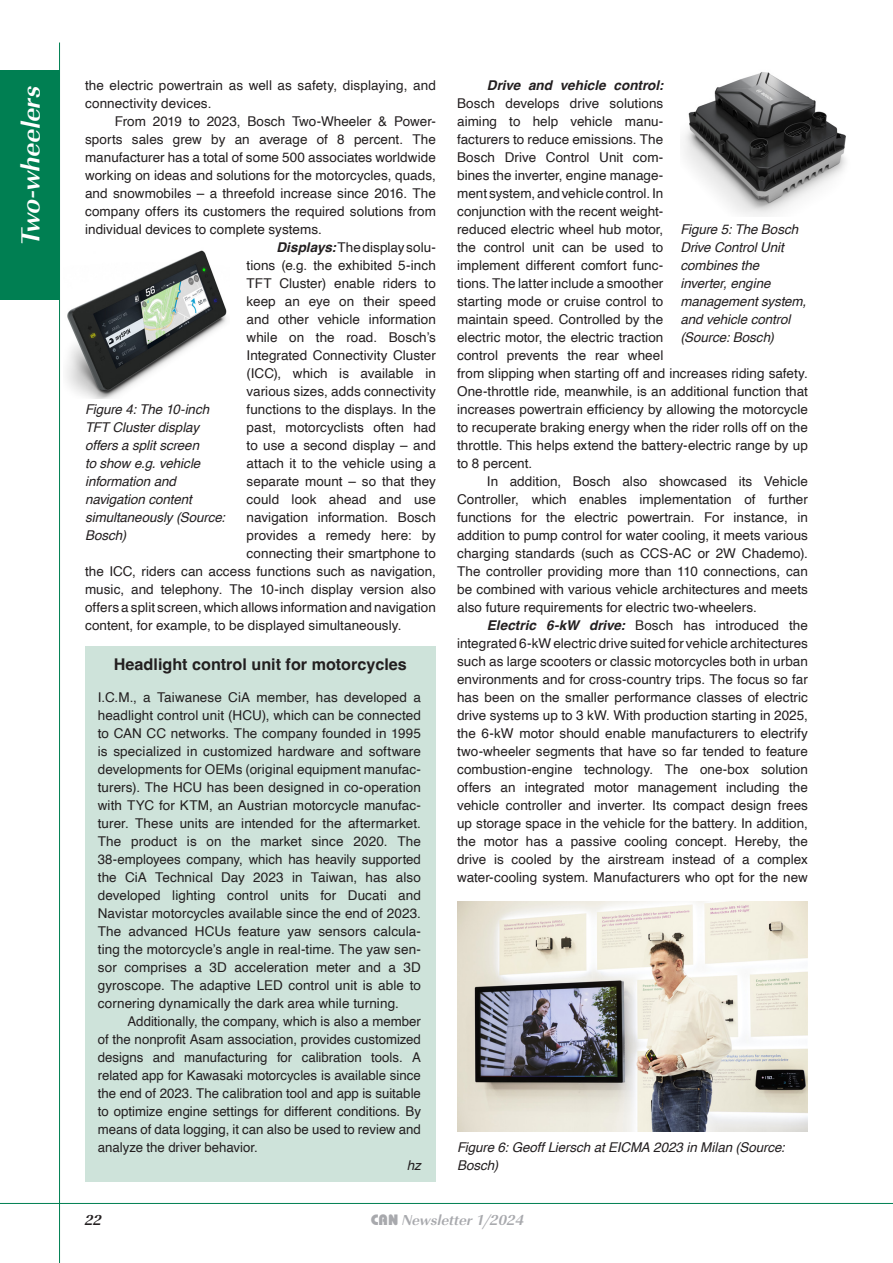
<style>
.page{position:relative;width:893px;height:1263px;background:#fff}
.page>*{position:absolute;margin:0;border:0;box-sizing:border-box;transform-origin:0 0}
.Balkentext{font:27px "URW Imperial T Bold Obli";letter-spacing:-.005em;color:#fff}
.Zwischenüberschrift{font:700 16.2px "Helvetica";color:#231f20}
.t1{font:15px "URW Imperial T Bold Obli";color:#a8a9ad}
.t2{font:15px "URW Imperial T Bold Obli";color:#231f20}
.Fließtext_mit_Blocksatz__Einzug{font:13.5px/18px "Helvetica";letter-spacing:.005em;color:#231f20;text-align:justify}
.Fließtext_mit_Blocksatz__ohne_Einzug{font:13.5px/18px "Helvetica";letter-spacing:.01em;color:#231f20}
.Bildunterschrift__linksbündig{font:italic 13.5px/18px "Helvetica";letter-spacing:-.005em;color:#231f20}
.Fließtext_mit_Blocksatz__Einzug-2{font:italic 13.5px "Helvetica";color:#231f20}
.s1{font-weight:700;font-style:italic}
.s2{font-family:"Bauhaus";font-weight:800}
</style>
<div class="page">
<hr style="left:59px;top:43px;width:1px;height:1220px;background:#007f52">
<hr style="left:0;top:1203px;width:893px;height:1px;background:#007f52">
<div style="left:0;top:70px;width:60px;height:230px;background:#007f52"></div>
<div style="left:85px;top:646px;width:351px;height:536px;background:#cee3da"></div>
<img style="left:66px;top:250px;width:161px;height:149px">
<img style="left:684px;top:72px;width:162px;height:144px">
<img style="left:457px;top:901px;width:351px;height:230px">
<p class="Balkentext" style="left:14px;top:245px;width:162px;rotate:-90deg">Two-wheelers</p>
<p class="Fließtext_mit_Blocksatz__ohne_Einzug" style="left:85px;top:77px;width:352px">the electric powertrain as well as safety, displaying, and connectivity devices.</p>
<p class="Fließtext_mit_Blocksatz__Einzug" style="left:85px;top:113px;width:352px;text-indent:30px">From 2019 to 2023, Bosch Two-Wheeler &amp; Power&shy;sports sales grew by an average of 8 percent. The manufacturer has a total of some 500 associates worldwide working on ideas and solutions for the motorcycles, quads, and snowmobiles – a threefold increase since 2016. The company offers its customers the required solutions from individual devices to complete systems.</p>
<p class="Fließtext_mit_Blocksatz__Einzug" style="left:276px;top:239px;width:161px"><span class="s1">Displays:</span> The display solu-</p>
<p class="Fließtext_mit_Blocksatz__Einzug" style="left:247px;top:257px;width:191px">tions (e.g. the exhibited 5-inch</p>
<p class="Fließtext_mit_Blocksatz__Einzug" style="left:247px;top:275px;width:191px">TFT Cluster) enable riders to</p>
<p class="Fließtext_mit_Blocksatz__Einzug" style="left:247px;top:293px;width:191px">keep an eye on their speed</p>
<p class="Fließtext_mit_Blocksatz__Einzug" style="left:247px;top:311px;width:191px">and other vehicle information</p>
<p class="Fließtext_mit_Blocksatz__Einzug" style="left:247px;top:329px;width:191px">while on the road. Bosch’s</p>
<p class="Fließtext_mit_Blocksatz__Einzug" style="left:247px;top:347px;width:191px">Integrated Connectivity Cluster</p>
<p class="Fließtext_mit_Blocksatz__Einzug" style="left:247px;top:365px;width:191px">(ICC), which is available in</p>
<p class="Fließtext_mit_Blocksatz__Einzug" style="left:247px;top:383px;width:191px">various sizes, adds connectivity</p>
<p class="Fließtext_mit_Blocksatz__Einzug" style="left:247px;top:401px;width:191px">functions to the displays. In the</p>
<p class="Fließtext_mit_Blocksatz__Einzug" style="left:247px;top:419px;width:191px">past, motorcyclists often had</p>
<p class="Fließtext_mit_Blocksatz__Einzug" style="left:247px;top:437px;width:191px">to use a second display – and</p>
<p class="Fließtext_mit_Blocksatz__Einzug" style="left:247px;top:455px;width:191px">attach it to the vehicle using a</p>
<p class="Fließtext_mit_Blocksatz__Einzug" style="left:247px;top:473px;width:191px">separate mount – so that they</p>
<p class="Fließtext_mit_Blocksatz__Einzug" style="left:247px;top:491px;width:191px">could look ahead and use</p>
<p class="Fließtext_mit_Blocksatz__Einzug" style="left:247px;top:509px;width:191px">navigation information. Bosch</p>
<p class="Fließtext_mit_Blocksatz__Einzug" style="left:247px;top:527px;width:191px">provides a remedy here: by</p>
<p class="Fließtext_mit_Blocksatz__Einzug" style="left:247px;top:545px;width:191px">connecting their smartphone to</p>
<p class="Fließtext_mit_Blocksatz__Einzug" style="left:85px;top:563px;width:352px">the ICC, riders can access functions such as navigation,</p>
<p class="Fließtext_mit_Blocksatz__Einzug" style="left:85px;top:581px;width:352px">music, and telephony. The 10-inch display version also</p>
<p class="Fließtext_mit_Blocksatz__Einzug" style="left:85px;top:599px;width:352px">offers a split screen, which allows information and navigation</p>
<p class="Fließtext_mit_Blocksatz__Einzug" style="left:85px;top:617px;width:318px">content, for example, to be displayed simultaneously.</p>
<p class="Bildunterschrift__linksbündig" style="left:85px;top:401px;width:141px">Figure 4: The 10-inch<br>TFT Cluster display offers a split screen<br>to show e.g. vehicle information and navigation content simultaneously (Source:<br>Bosch)</p>
<p class="Zwischenüberschrift" style="left:114px;top:655px;width:294px">Headlight control unit for motorcycles</p>
<p class="Fließtext_mit_Blocksatz__ohne_Einzug" style="left:98px;top:689px;width:325px;text-align:justify">I.C.M., a Taiwanese CiA member, has developed a headlight control unit (HCU), which can be connected to CAN CC networks. The company founded in 1995 is specialized in customized hardware and software developments for OEMs (original equipment manufac&shy;turers). The HCU has been designed in co-operation with TYC for KTM, an Austrian motorcycle manufac&shy;turer. These units are intended for the aftermarket.<br>The product is on the market since 2020. The 38-employees company, which has heavily supported the CiA Technical Day 2023 in Taiwan, has also developed lighting control units for Ducati and Navistar motorcycles available since the end of 2023.<br>The advanced HCUs feature yaw sensors calcula&shy;ting the motorcycle’s angle in real-time. The yaw sen&shy;sor comprises a 3D acceleration meter and a 3D gyroscope. The adaptive LED control unit is able to cornering dynamically the dark area while turning.</p>
<p class="Fließtext_mit_Blocksatz__Einzug" style="left:98px;top:1013px;width:325px;text-indent:30px">Additionally, the company, which is also a member of the nonprofit Asam association, provides customized designs and manufacturing for calibration tools. A related app for Kawasaki motorcycles is available since the end of 2023. The calibration tool and app is suitable to optimize engine settings for different conditions. By means of data logging, it can also be used to review and analyze the driver behavior.</p>
<p class="Fließtext_mit_Blocksatz__Einzug-2" style="left:407px;top:1155px;width:16px">hz</p>
<p class="Fließtext_mit_Blocksatz__Einzug" style="left:457px;top:77px;width:352px;text-align:left;text-indent:30px"><span class="s1">Drive and vehicle control:<br></span>Bosch develops drive solutions<br>aiming to help vehicle manu-<br>facturers to reduce emissions. The<br>Bosch Drive Control Unit com-<br>bines the inverter, engine manage-<br>ment system, and vehicle control. In<br>conjunction with the recent weight-<br>reduced electric wheel hub motor,<br>the control unit can be used to<br>implement different comfort func-<br>tions. The latter include a smoother<br>starting mode or cruise control to<br>maintain speed. Controlled by the<br>electric motor, the electric traction<br>control prevents the rear wheel<br>from slipping when starting off and increases riding safety.<br>One-throttle ride, meanwhile, is an additional function that increases powertrain efficiency by allowing the motorcycle to recuperate braking energy when the rider rolls off on the throttle. This helps extend the battery-electric range by up to 8 percent.</p>
<p class="Fließtext_mit_Blocksatz__Einzug" style="left:457px;top:473px;width:352px;text-indent:30px">In addition, Bosch also showcased its Vehicle Controller, which enables implementation of further functions for the electric powertrain. For instance, in addition to pump control for water cooling, it meets various charging standards (such as CCS-AC or 2W Chademo).<br>The controller providing more than 110 connections, can be combined with various vehicle architectures and meets also future requirements for electric two-wheelers.</p>
<p class="Fließtext_mit_Blocksatz__Einzug" style="left:457px;top:617px;width:352px;text-indent:30px"><span class="s1">Electric 6-kW drive:</span> Bosch has introduced the integrated 6-kW electric drive suited for vehicle architectures such as large scooters or classic motorcycles both in urban environments and for cross-country trips. The focus so far has been on the smaller performance classes of electric drive systems up to 3 kW. With production starting in 2025, the 6-kW motor should enable manufacturers to electrify two-wheeler segments that have so far tended to feature combustion-engine technology. The one-box solution offers an integrated motor management including the vehicle controller and inverter. Its compact design frees up storage space in the vehicle for the battery. In addition, the motor has a passive cooling concept. Hereby, the drive is cooled by the airstream instead of a complex water-cooling system. Manufacturers who opt for the new</p>
<p class="Bildunterschrift__linksbündig" style="left:680px;top:221px;width:127px">Figure 5: The Bosch<br>Drive Control Unit combines the inverter, engine management system, and vehicle control (Source: Bosch)</p>
<p class="Bildunterschrift__linksbündig" style="left:457px;top:1139px;width:329px">Figure 6: Geoff Liersch at EICMA 2023 in Milan (Source:<br>Bosch)</p>
<p class="t2" style="left:85px;top:1211px;width:18px">22</p>
<p class="t1" style="left:371px;top:1211px;width:155px"><span class="s2">CAN</span> Newsletter 1/2024</p>
</div>
